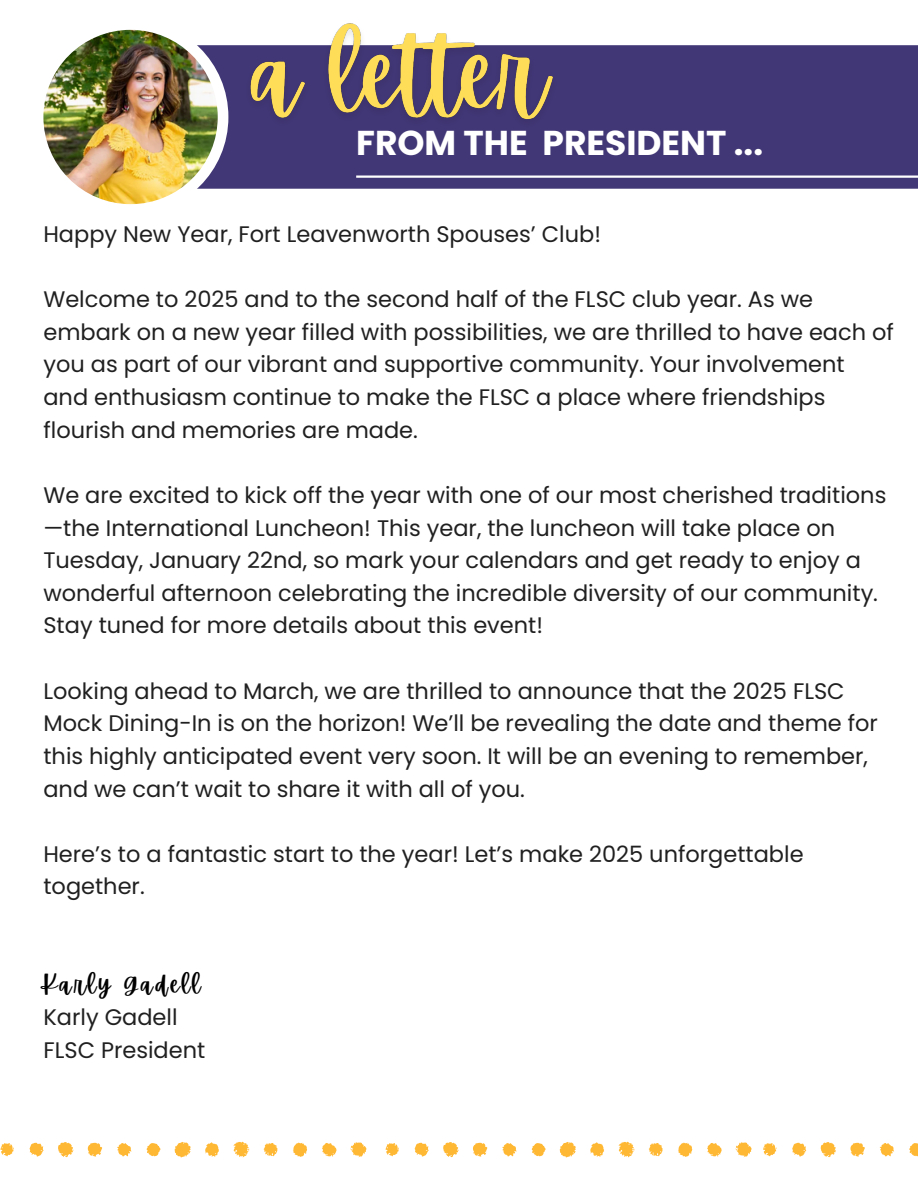
<style>
.page{position:relative;width:918px;height:1188px;background:#fff}
.page>*{position:absolute;margin:0;border:0;box-sizing:border-box;transform-origin:0 0}
.t1{font:700 34.5px "Poppins";color:#fff}
.t2{font:24px "Apricots";letter-spacing:.105em;color:#000}
.t3{font:22.5px/32.7px "Poppins";color:#202020}
</style>
<div class="page">
<div style="left:197px;top:45px;width:721px;height:144px;background:#423776"></div>
<div style="left:33px;top:19px;width:195px;height:196px;background:#fff;border-radius:50%"></div>
<img style="left:43px;top:30px;width:175px;height:174px;border-radius:50%">
<hr style="left:356px;top:176px;width:562px;height:2px;background:#fff">
<svg style="left:175px;top:1142px;width:16px;height:15px"></svg>
<svg style="left:58px;top:1142px;width:16px;height:15px"></svg>
<svg style="left:293px;top:1143px;width:14px;height:14px"></svg>
<svg style="left:205px;top:1142px;width:14px;height:15px"></svg>
<svg style="left:29px;top:1143px;width:15px;height:14px"></svg>
<svg style="left:147px;top:1143px;width:14px;height:13px"></svg>
<svg style="left:264px;top:1143px;width:14px;height:13px"></svg>
<svg style="left:117px;top:1143px;width:15px;height:14px"></svg>
<svg style="left:0;top:1143px;width:14px;height:13px"></svg>
<svg style="left:88px;top:1143px;width:14px;height:14px"></svg>
<svg style="left:350px;top:1142px;width:17px;height:15px"></svg>
<svg style="left:233px;top:1141px;width:16px;height:16px"></svg>
<svg style="left:322px;top:1143px;width:15px;height:13px"></svg>
<svg style="left:560px;top:1142px;width:16px;height:15px"></svg>
<svg style="left:443px;top:1142px;width:16px;height:15px"></svg>
<svg style="left:678px;top:1143px;width:15px;height:14px"></svg>
<svg style="left:590px;top:1142px;width:14px;height:15px"></svg>
<svg style="left:414px;top:1143px;width:15px;height:14px"></svg>
<svg style="left:532px;top:1143px;width:14px;height:13px"></svg>
<svg style="left:649px;top:1143px;width:14px;height:13px"></svg>
<svg style="left:502px;top:1143px;width:15px;height:14px"></svg>
<svg style="left:386px;top:1143px;width:13px;height:13px"></svg>
<svg style="left:473px;top:1143px;width:15px;height:14px"></svg>
<svg style="left:736px;top:1142px;width:16px;height:15px"></svg>
<svg style="left:618px;top:1141px;width:16px;height:16px"></svg>
<svg style="left:707px;top:1143px;width:15px;height:13px"></svg>
<svg style="left:821px;top:1142px;width:15px;height:15px"></svg>
<svg style="left:792px;top:1143px;width:15px;height:14px"></svg>
<svg style="left:909px;top:1143px;width:9px;height:13px"></svg>
<svg style="left:880px;top:1143px;width:14px;height:14px"></svg>
<svg style="left:763px;top:1143px;width:14px;height:13px"></svg>
<svg style="left:850px;top:1143px;width:15px;height:14px"></svg>
<img style="left:240px;top:23px;width:326px;height:113px">
<p class="t1" style="left:356px;top:119px;width:408px">FROM THE PRESIDENT ...</p>
<p class="t3" style="left:43px;top:218px;width:559px">Happy New Year, Fort Leavenworth Spouses’ Club!</p>
<h2 class="t3" style="left:43px;top:283px;width:852px">Welcome to 2025 and to the second half of the FLSC club year. As we embark on a new year filled with possibilities, we are thrilled to have each of you as part of our vibrant and supportive community. Your involvement and enthusiasm continue to make the FLSC a place where friendships flourish and memories are made.</h2>
<p class="t3" style="left:43px;top:479px;width:844px">We are excited to kick off the year with one of our most cherished traditions —the International Luncheon! This year, the luncheon will take place on Tuesday, January 22nd, so mark your calendars and get ready to enjoy a wonderful afternoon celebrating the incredible diversity of our community.<br>Stay tuned for more details about this event!</p>
<p class="t3" style="left:43px;top:674px;width:836px">Looking ahead to March, we are thrilled to announce that the 2025 FLSC Mock Dining-In is on the horizon! We’ll be revealing the date and theme for this highly anticipated event very soon. It will be an evening to remember, and we can’t wait to share it with all of you.</p>
<p class="t3" style="left:43px;top:838px;width:762px">Here’s to a fantastic start to the year! Let’s make 2025 unforgettable together.</p>
<p class="t2" style="left:43px;top:971px;width:159px">Karly Gadell</p>
<p class="t3" style="left:43px;top:1001px;width:136px">Karly Gadell</p>
<p class="t3" style="left:43px;top:1033px;width:163px">FLSC President</p>
</div>
